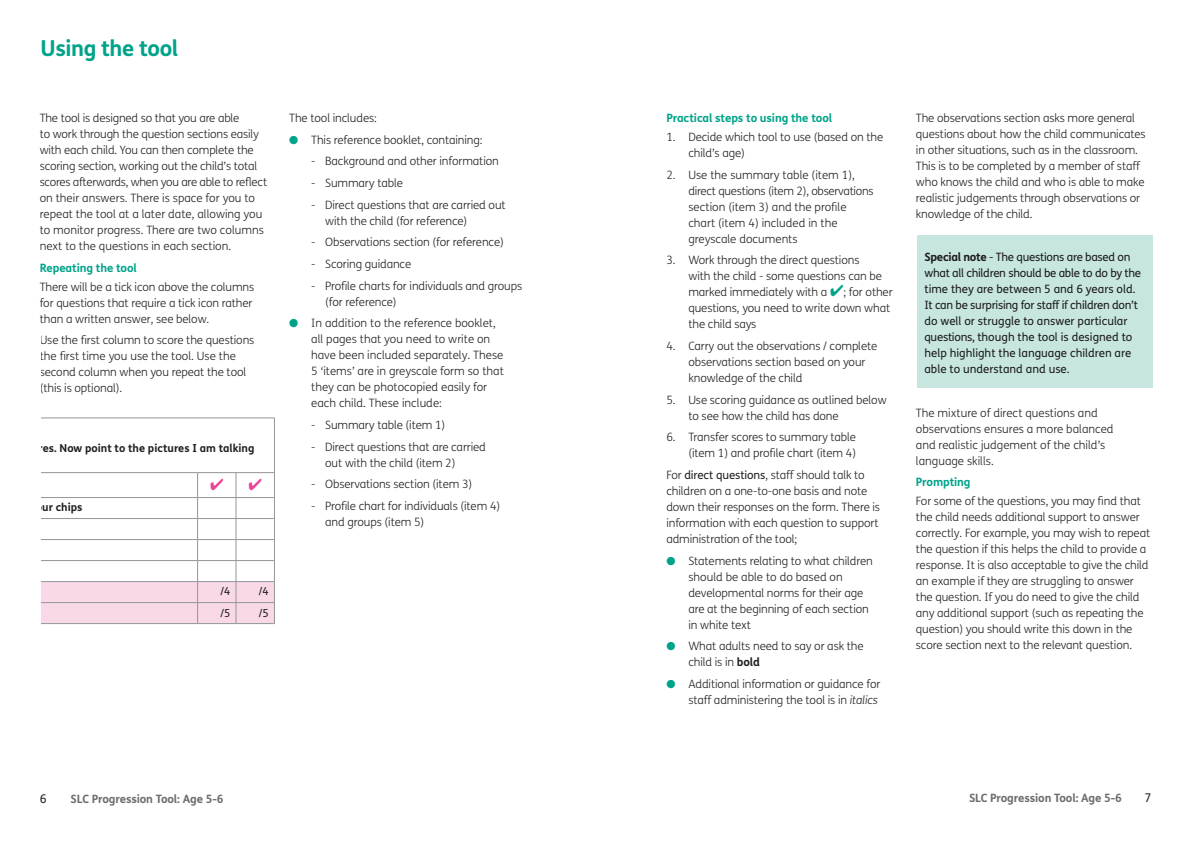
<style>
.page{position:relative;width:1191px;height:842px;background:#fff}
.page>*{position:absolute;margin:0;border:0;box-sizing:border-box;transform-origin:0 0}
.Headline{font:700 22px "FS Me";letter-spacing:-.02em;color:#00a38a}
.t1{font:12px "FS Me";color:#231f20}
.Body{font:300 11.5px/16px "FS Me";letter-spacing:-.01em;color:#231f20}
.Body-2{font:11.5px/16px "FS Me";color:#231f20}
.Green_subs{font:700 11.5px "FS Me";letter-spacing:-.01em;color:#00a38a}
.t2{font:700 11.5px "FS Me";letter-spacing:-.01em;color:#6c6d70}
.t3{font:700 11px "FS Me";color:#231f20}
.t4{font:11px "FS Me";color:#231f20}
.s1{color:#00a38a}
.s2{font-weight:400}
.s3{font-weight:700}
.s4{font-style:italic}
</style>
<div class="page">
<hr style="left:274px;top:418px;width:1px;height:54px;background:#939598">
<hr style="left:0;top:472px;width:198px;height:1px;background:#939598">
<hr style="left:198px;top:472px;width:38px;height:1px;background:#939598">
<hr style="left:236px;top:472px;width:39px;height:1px;background:#939598">
<hr style="left:0;top:418px;width:198px;height:1px;background:#939598">
<hr style="left:198px;top:418px;width:38px;height:1px;background:#939598">
<hr style="left:236px;top:418px;width:39px;height:1px;background:#939598">
<div style="left:0;top:335px;width:40px;height:350px;background:#fff"></div>
<div style="left:917px;top:235px;width:235px;height:152px;background:#c8e6e0"></div>
<svg style="left:41px;top:473px;width:234px;height:151px"></svg>
<p class="Headline" style="left:41px;top:31px;width:139px">Using the tool</p>
<p class="Body" style="left:40px;top:110px;width:229px">The tool is designed so that you are able<br>to work through the question sections easily with each child. You can then complete the scoring section, working out the child’s total scores afterwards, when you are able to reflect on their answers. There is space for you to repeat the tool at a later date, allowing you to monitor progress. There are two columns next to the questions in each section.</p>
<p class="Green_subs" style="left:40px;top:259px;width:99px">Repeating the tool</p>
<p class="Body" style="left:40px;top:278px;width:216px">There will be a tick icon above the columns for questions that require a tick icon rather than a written answer, see below.</p>
<p class="Body" style="left:40px;top:332px;width:216px">Use the first column to score the questions the first time you use the tool. Use the second column when you repeat the tool (this is optional).</p>
<p class="t3" style="left:-2px;top:439px;width:258px">se pictures. Now point to the pictures I am talking</p>
<p class="t3" style="left:1px;top:499px;width:83px">ut on your chips</p>
<p class="Body" style="left:289px;top:110px;width:89px">The tool includes:</p>
<p class="Body" style="left:289px;top:131px;width:195px"><span class="s1">●</span> This reference booklet, containing:</p>
<p class="Body" style="left:311px;top:153px;width:189px">- Background and other information</p>
<p class="Body" style="left:311px;top:175px;width:93px">- Summary table</p>
<p class="Body" style="left:325px;top:196px;width:182px;text-indent:-14px">- Direct questions that are carried out with the child (for reference)</p>
<p class="Body" style="left:311px;top:234px;width:194px">- Observations section (for reference)</p>
<p class="Body" style="left:311px;top:256px;width:102px">- Scoring guidance</p>
<p class="Body" style="left:325px;top:277px;width:198px;text-indent:-14px">- Profile charts for individuals and groups (for reference)</p>
<p class="Body" style="left:311px;top:315px;width:194px;text-indent:-22px"><span class="s1">●</span> In addition to the reference booklet, all pages that you need to write on have been included separately. These 5 ‘items’ are in greyscale form so that they can be photocopied easily for each child. These include:</p>
<p class="Body" style="left:311px;top:417px;width:136px">- Summary table (item 1)</p>
<p class="Body" style="left:325px;top:438px;width:162px;text-indent:-14px">- Direct questions that are carried out with the child (item 2)</p>
<p class="Body" style="left:311px;top:476px;width:163px">- Observations section (item 3)</p>
<p class="Body" style="left:325px;top:498px;width:177px;text-indent:-14px">- Profile chart for individuals (item 4) and groups (item 5)</p>
<p class="t4" style="left:220px;top:584px;width:11px">/4</p>
<p class="t4" style="left:259px;top:584px;width:11px">/4</p>
<p class="t4" style="left:220px;top:605px;width:11px">/5</p>
<p class="t4" style="left:259px;top:605px;width:11px">/5</p>
<p class="Green_subs" style="left:666px;top:109px;width:167px">Practical steps to using the tool</p>
<p class="Body" style="left:688px;top:128px;width:196px;text-indent:-22px">1. Decide which tool to use (based on the child’s age)</p>
<p class="Body" style="left:688px;top:166px;width:187px;text-indent:-22px">2. Use the summary table (item 1), direct questions (item 2), observations section (item 3) and the profile chart (item 4) included in the greyscale documents</p>
<p class="Body" style="left:688px;top:252px;width:206px;text-indent:-22px">3. Work through the direct questions<br>with the child - some questions can be marked immediately with a <span class="s1">✔</span>; for other questions, you need to write down what the child says</p>
<p class="Body" style="left:688px;top:338px;width:190px;text-indent:-22px">4. Carry out the observations / complete observations section based on your knowledge of the child</p>
<p class="Body" style="left:688px;top:391px;width:200px;text-indent:-22px">5. Use scoring guidance as outlined below to see how the child has done</p>
<p class="Body" style="left:666px;top:429px;width:191px;text-align:right">6. Transfer scores to summary table (item 1) and profile chart (item 4)</p>
<p class="Body" style="left:666px;top:467px;width:215px">For <span class="s2">direct questions</span>, staff should talk to children on a one-to-one basis and note down their responses on the form. There is information with each question to support administration of the tool;</p>
<p class="Body" style="left:688px;top:552px;width:186px;text-indent:-22px"><span class="s1">●</span> Statements relating to what children should be able to do based on developmental norms for their age are at the beginning of each section in white text</p>
<p class="Body" style="left:688px;top:638px;width:177px;text-indent:-22px"><span class="s1">●</span> What adults need to say or ask the child is in <span class="s3">bold</span></p>
<p class="Body" style="left:666px;top:676px;width:216px;text-align:right"><span class="s1">●</span> Additional information or guidance for staff administering the tool is in <span class="s4">italics</span></p>
<p class="Body" style="left:916px;top:110px;width:231px">The observations section asks more general questions about how the child communicates in other situations, such as in the classroom.<br>This is to be completed by a member of staff who knows the child and who is able to make realistic judgements through observations or knowledge of the child.</p>
<p class="Body-2" style="left:924px;top:249px;width:218px"><span class="s3">Special note</span> - The questions are based on what all children should be able to do by the time they are between 5 and 6 years old.<br>It can be surprising for staff if children don’t do well or struggle to answer particular questions, though the tool is designed to help highlight the language children are able to understand and use.</p>
<p class="Body" style="left:916px;top:404px;width:199px">The mixture of direct questions and observations ensures a more balanced and realistic judgement of the child’s language skills.</p>
<p class="Green_subs" style="left:916px;top:473px;width:56px">Prompting</p>
<p class="Body" style="left:916px;top:493px;width:236px">For some of the questions, you may find that the child needs additional support to answer correctly. For example, you may wish to repeat the question if this helps the child to provide a response. It is also acceptable to give the child an example if they are struggling to answer the question. If you do need to give the child any additional support (such as repeating the question) you should write this down in the score section next to the relevant question.</p>
<p class="t1" style="left:40px;top:790px;width:8px">6</p>
<p class="t2" style="left:71px;top:790px;width:155px">SLC Progression Tool: Age 5-6</p>
<p class="t2" style="left:969px;top:789px;width:155px">SLC Progression Tool: Age 5-6</p>
<p class="t1" style="left:1144px;top:790px;width:8px">7</p>
</div>
